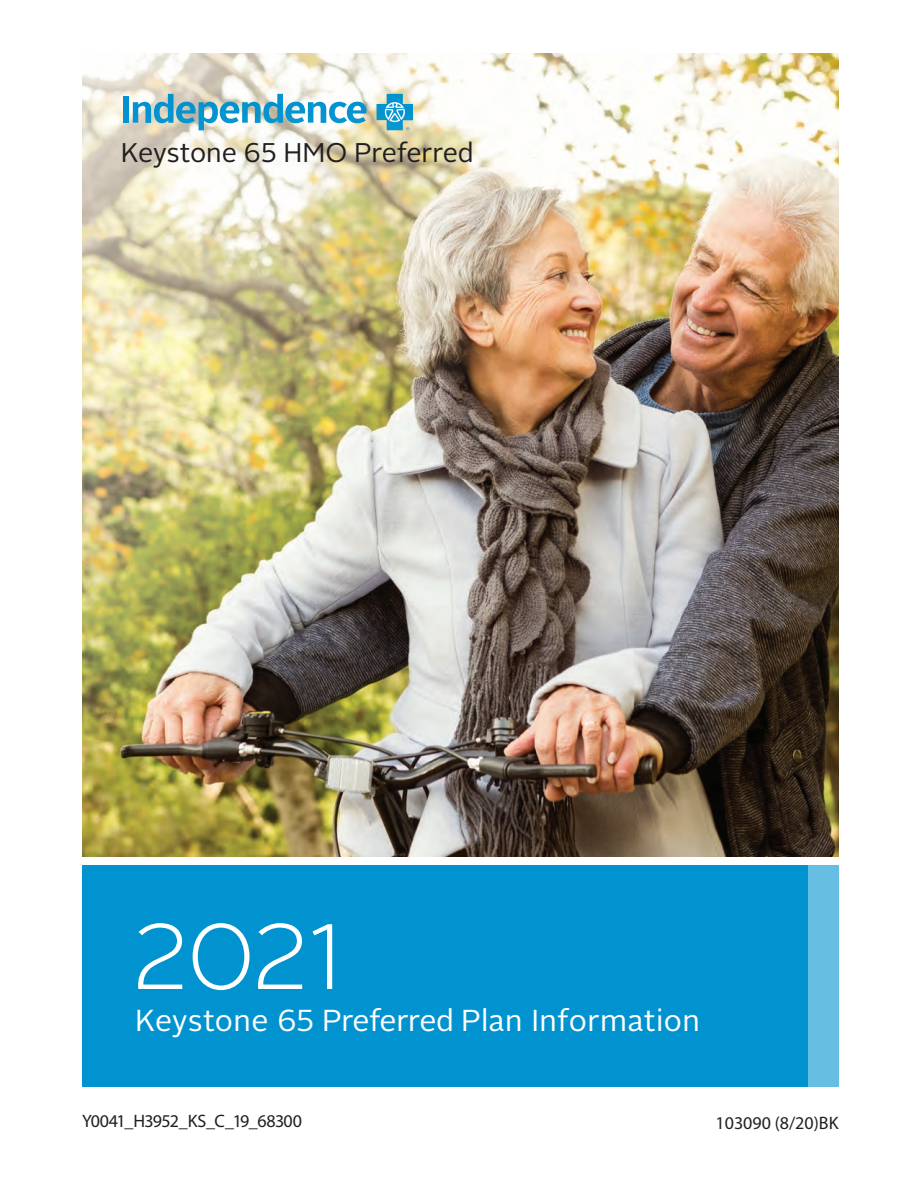
<style>
.page{position:relative;width:918px;height:1188px;background:#fff}
.page>*{position:absolute;margin:0;border:0;box-sizing:border-box;transform-origin:0 0}
.t1{font:300 92.55px "Alright Sans";color:#fff}
.t2{font:30.3px "Alright Sans";letter-spacing:.005em;color:#fff}
.t3{font:27px "Alright Sans";letter-spacing:-.005em;color:#231f20}
.t4{font:18px "Myriad Pro";letter-spacing:-.04em;color:#231f20}
.t5{font:18px "Myriad Pro";letter-spacing:-.01em;color:#231f20}
</style>
<div class="page">
<div style="left:806px;top:866px;width:32px;height:221px;background:#66bee2"></div>
<div style="left:82px;top:866px;width:725px;height:221px;background:#0093d0"></div>
<img style="left:82px;top:53px;width:756px;height:804px">
<div style="left:123px;top:96px;width:6px;height:27px;background:#0093d0"></div>
<svg style="left:133px;top:94px;width:233px;height:7px"></svg>
<svg style="left:376px;top:94px;width:37px;height:7px"></svg>
<div style="left:82px;top:101px;width:431px;height:105px;background:#fff;opacity:.75"></div>
<p class="t3" style="left:121px;top:134px;width:354px">Keystone 65 HMO Preferred</p>
<p class="t1" style="left:132px;top:894px;width:216px">2021</p>
<p class="t2" style="left:135px;top:999px;width:566px">Keystone 65 Preferred Plan Information</p>
<p class="t4" style="left:82px;top:1110px;width:221px">Y0041_H3952_KS_C_19_68300</p>
<p class="t5" style="left:715px;top:1111px;width:124px">103090 (8/20)BK</p>
</div>
